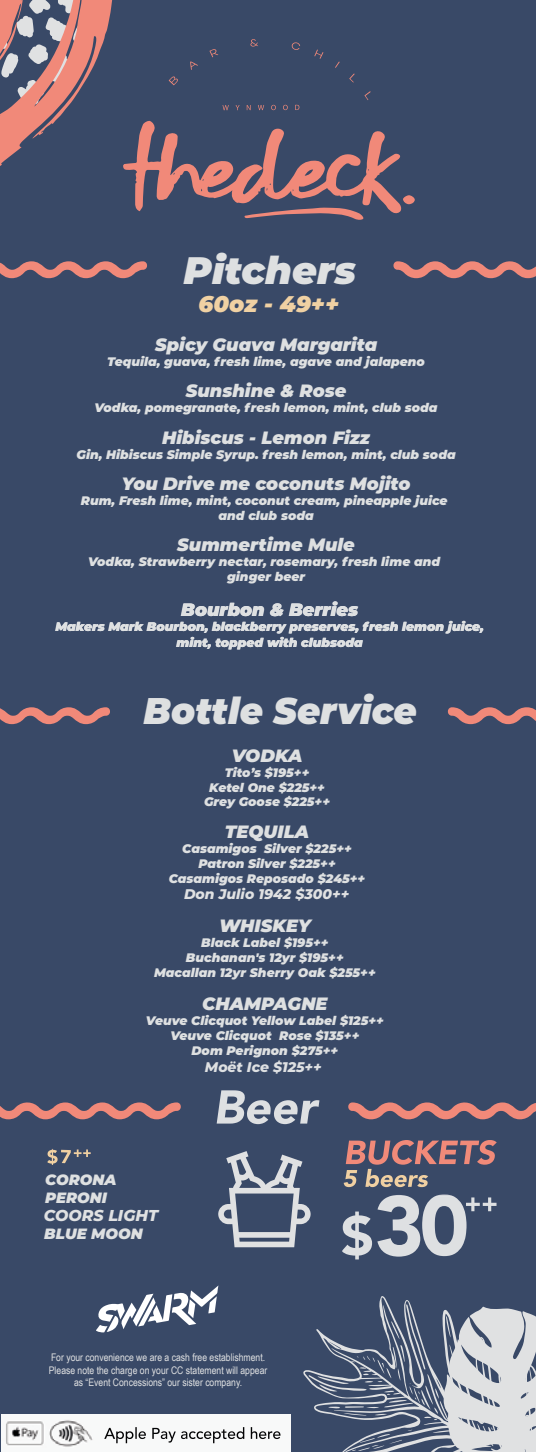
<style>
.page{position:relative;width:536px;height:1452px;background:#fff}
.page>*{position:absolute;margin:0;border:0;box-sizing:border-box;transform-origin:0 0}
.t1{font:italic 900 38.15px "Montserrat";color:#dee0e1}
.t2{font:italic 900 37.1px "Montserrat";color:#dee0e1;scale:.96 1}
.t3{font:italic 900 22.57px "Montserrat";color:#f0d1a3}
.t4{font:italic 900 17.85px "Montserrat";color:#dee0e1}
.t5{font:italic 800 15.75px "Montserrat";color:#e0e1e2}
.t6{font:italic 900 14.88px/17.8px "Montserrat";color:#dee0e1}
.t7{font:italic 800 14px "Montserrat";color:#e0e1e2}
.t8{font:italic 800 14px "Montserrat";color:#dee0e2}
.t9{font:italic 900 12.42px/14.9px "Montserrat";color:#dee0e1;text-align:center}
.t10{font:10.5px/12.6px "Arial Narrow";color:#e0e1e2;text-align:center}
</style>
<div class="page">
<div style="left:0;top:0;width:536px;height:1451px;background:#394967"></div>
<img style="left:2px;top:1414px;width:288px;height:37px">
<img style="left:104px;top:1426px;width:176px;height:12px">
<svg style="left:0;top:0;width:113px;height:166px"></svg>
<div style="left:403px;top:195px;width:12px;height:9px;background:#f18979;border-radius:50%"></div>
<svg style="left:123px;top:120px;width:279px;height:100px"></svg>
<svg style="left:169px;top:76px;width:9px;height:9px"></svg>
<svg style="left:190px;top:61px;width:8px;height:9px"></svg>
<svg style="left:209px;top:49px;width:9px;height:8px"></svg>
<svg style="left:250px;top:39px;width:8px;height:8px"></svg>
<svg style="left:291px;top:42px;width:9px;height:8px"></svg>
<svg style="left:314px;top:50px;width:9px;height:9px"></svg>
<svg style="left:335px;top:61px;width:4px;height:7px"></svg>
<svg style="left:349px;top:73px;width:5px;height:10px"></svg>
<svg style="left:364px;top:91px;width:6px;height:9px"></svg>
<svg style="left:222px;top:105px;width:7px;height:5px"></svg>
<svg style="left:258px;top:105px;width:6px;height:5px"></svg>
<svg style="left:271px;top:105px;width:5px;height:5px"></svg>
<svg style="left:283px;top:105px;width:4px;height:5px"></svg>
<svg style="left:295px;top:105px;width:4px;height:5px"></svg>
<svg style="left:308px;top:1304px;width:228px;height:147px"></svg>
<svg style="left:393px;top:261px;width:143px;height:17px"></svg>
<svg style="left:348px;top:1102px;width:188px;height:17px"></svg>
<svg style="left:447px;top:707px;width:89px;height:17px"></svg>
<svg style="left:0;top:707px;width:110px;height:17px"></svg>
<svg style="left:0;top:1102px;width:181px;height:17px"></svg>
<svg style="left:0;top:261px;width:147px;height:17px"></svg>
<svg style="left:96px;top:1286px;width:122px;height:46px"></svg>
<img style="left:343px;top:1168px;width:85px;height:19px">
<img style="left:216px;top:1090px;width:103px;height:34px">
<img style="left:345px;top:1140px;width:151px;height:24px">
<img style="left:377px;top:1194px;width:89px;height:62px">
<img style="left:342px;top:1211px;width:30px;height:48px">
<img style="left:466px;top:1197px;width:30px;height:14px">
<img style="left:61px;top:1149px;width:10px;height:14px">
<img style="left:74px;top:1149px;width:17px;height:7px">
<img style="left:47px;top:1148px;width:11px;height:16px">
<svg style="left:218px;top:1151px;width:92px;height:96px"></svg>
<h1 class="t1" style="left:183px;top:241px;width:174px">Pitchers</h1>
<h3 class="t3" style="left:198px;top:287px;width:142px">60oz - 49++</h3>
<h3 class="t4" style="left:155px;top:331px;width:223px">Spicy Guava Margarita</h3>
<p class="t9" style="left:107px;top:353px;width:319px">Tequila, guava, fresh lime, agave and jalapeno</p>
<h3 class="t4" style="left:186px;top:377px;width:162px">Sunshine &amp; Rose</h3>
<p class="t9" style="left:94px;top:399px;width:344px">Vodka, pomegranate, fresh lemon, mint, club soda</p>
<h3 class="t4" style="left:162px;top:424px;width:209px">Hibiscus - Lemon Fizz</h3>
<p class="t9" style="left:76px;top:446px;width:380px">Gin, Hibiscus Simple Syrup. fresh lemon, mint, club soda</p>
<h3 class="t4" style="left:122px;top:470px;width:290px">You Drive me coconuts Mojito</h3>
<p class="t9" style="left:81px;top:492px;width:368px">Rum, Fresh lime, mint, coconut cream, pineapple juice and club soda</p>
<h3 class="t4" style="left:177px;top:531px;width:179px">Summertime Mule</h3>
<p class="t9" style="left:88px;top:553px;width:353px">Vodka, Strawberry nectar, rosemary, fresh lime and ginger beer</p>
<h3 class="t4" style="left:181px;top:595px;width:178px">Bourbon &amp; Berries</h3>
<p class="t9" style="left:55px;top:618px;width:430px;line-height:15.8px">Makers Mark Bourbon, blackberry preserves, fresh lemon juice, mint, topped with clubsoda</p>
<h2 class="t2" style="left:144px;top:683px;width:286px">Bottle Service</h2>
<h3 class="t4" style="left:231px;top:742px;width:72px">VODKA</h3>
<p class="t9" style="left:204px;top:764px;width:127px">Tito’s $195++<br>Ketel One $225++<br>Grey Goose $225++</p>
<h3 class="t4" style="left:225px;top:818px;width:86px">TEQUILA</h3>
<p class="t9" style="left:169px;top:840px;width:198px">Casamigos Silver $225++<br>Patron Silver $225++<br>Casamigos Reposado $245++</p>
<h3 class="t4" style="left:219px;top:912px;width:93px">WHISKEY</h3>
<p class="t9" style="left:154px;top:934px;width:223px">Black Label $195++<br>Buchanan's 12yr $195++<br>Macallan 12yr Sherry Oak $255++</p>
<h3 class="t4" style="left:202px;top:990px;width:127px">CHAMPAGNE</h3>
<p class="t9" style="left:146px;top:1012px;width:239px">Veuve Clicquot Yellow Label $125++<br>Veuve Clicquot Rose $135++<br>Dom Perignon $275++</p>
<p class="t7" style="left:184px;top:883px;width:167px">Don Julio 1942 $300++</p>
<p class="t6" style="left:45px;top:1169px;width:73px">CORONA<br>PERONI</p>
<p class="t6" style="left:44px;top:1223px;width:100px">BLUE MOON</p>
<p class="t5" style="left:44px;top:1203px;width:116px">COORS LIGHT</p>
<p class="t8" style="left:205px;top:1056px;width:118px">Moët Ice $125++</p>
<p class="t10" style="left:49px;top:1350px;width:220px">For your convenience we are a cash free establishment.<br>Please note the charge on your CC statement will appear as “Event Concessions” our sister company.</p>
</div>
